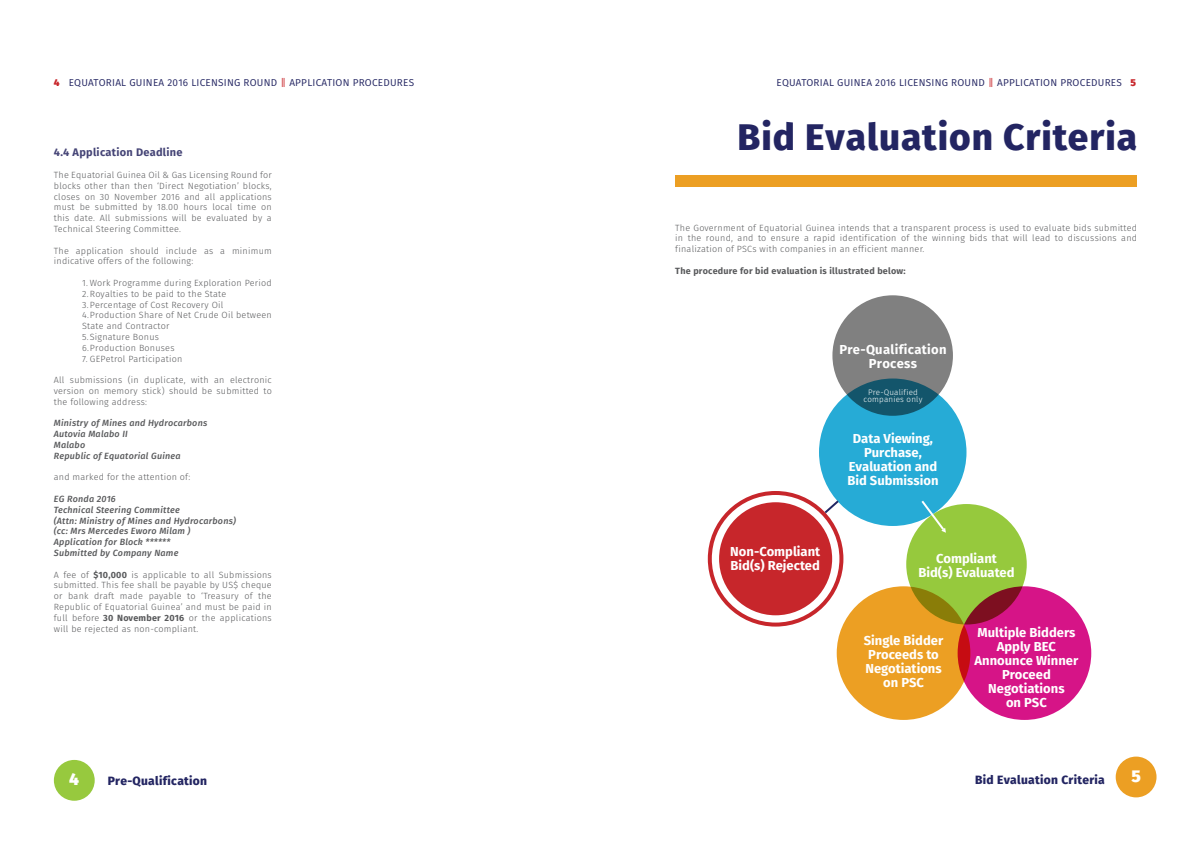
<style>
.page{position:relative;width:1191px;height:842px;background:#fff}
.page>*{position:absolute;margin:0;border:0;box-sizing:border-box;transform-origin:0 0}
.t1{font:800 37px "Fira Sans";letter-spacing:.025em;color:#232562}
.t2{font:800 17px "Fira Sans";color:#fff}
.t3{font:700 13px/14px "Fira Sans";color:#fff;text-align:center}
.t4{font:700 13px/14px "Fira Sans";letter-spacing:.025em;color:#fff;text-align:center}
.t5{font:800 12px "Fira Sans";letter-spacing:.025em;color:#232562}
.t6{font:700 11px "Fira Sans";letter-spacing:.025em;color:#454476}
.t7{font:10px "Fira Sans";letter-spacing:.025em;color:#232562}
.t8{font:300 9px/10.8px "Fira Sans";letter-spacing:.025em;color:#58595b;text-align:justify}
.t9{font:italic 500 9px/10.8px "Fira Sans";letter-spacing:.025em;color:#58595b}
.t10{font:700 9px "Fira Sans";letter-spacing:.025em;color:#58595b}
.t11{font:300 8px/7px "Fira Sans";letter-spacing:.025em;color:#fff;text-align:center}
.s1{font-weight:800;color:#c8272c}
.s2{color:#c8272c}
.s3{font-weight:700}
</style>
<div class="page">
<div style="left:54px;top:760px;width:41px;height:41px;background:#97c93e;border-radius:50%"></div>
<div style="left:1115px;top:756px;width:41px;height:41px;background:#ec9f23;border-radius:50%"></div>
<div style="left:675px;top:175px;width:462px;height:11px;background:#ec9f23"></div>
<div style="left:832px;top:295px;width:121px;height:121px;background:#808080;border-radius:50%"></div>
<div style="left:719px;top:502px;width:113px;height:113px;background:#c7262b;border-radius:50%"></div>
<div style="left:906px;top:504px;width:120px;height:120px;background:#96c93d;border-radius:50%"></div>
<svg style="left:819px;top:378px;width:147px;height:148px;background:#249ec6"></svg>
<div style="left:836px;top:586px;width:134px;height:134px;background:#ec9f23;border-radius:50%"></div>
<div style="left:957px;top:586px;width:134px;height:134px;background:#d61487;border-radius:50%"></div>
<div style="left:708px;top:491px;width:135px;height:136px;border:4px solid #c7262b;border-radius:50%"></div>
<svg style="left:822px;top:498px;width:19px;height:17px"></svg>
<svg style="left:919px;top:498px;width:27px;height:35px"></svg>
<p class="t7" style="left:54px;top:75px;width:362px"><span class="s1">4</span> EQUATORIAL GUINEA 2016 LICENSING ROUND <span class="s2">‖</span> APPLICATION PROCEDURES</p>
<p class="t6" style="left:54px;top:143px;width:130px">4.4 Application Deadline</p>
<p class="t8" style="left:54px;top:169px;width:219px">The Equatorial Guinea Oil &amp; Gas Licensing Round for blocks other than then ‘Direct Negotiation’ blocks, closes on 30 November 2016 and all applications must be submitted by 18.00 hours local time on this date. All submissions will be evaluated by a Technical Steering Committee.</p>
<p class="t8" style="left:54px;top:245px;width:219px">The application should include as a minimum indicative offers of the following:</p>
<p class="t8" style="left:82px;top:277px;width:191px;text-align:left">1. Work Programme during Exploration Period<br>2.Royalties to be paid to the State<br>3.Percentage of Cost Recovery Oil<br>4.Production Share of Net Crude Oil between<br>State and Contractor<br>5.Signature Bonus<br>6.Production Bonuses</p>
<p class="t8" style="left:82px;top:353px;width:102px">7. GEPetrol Participation</p>
<p class="t8" style="left:54px;top:375px;width:219px">All submissions (in duplicate, with an electronic version on memory stick) should be submitted to the following address:</p>
<p class="t9" style="left:54px;top:417px;width:155px">Ministry of Mines and Hydrocarbons<br>Autovia Malabo II<br>Malabo<br>Republic of Equatorial Guinea</p>
<p class="t8" style="left:54px;top:472px;width:138px">and marked for the attention of:</p>
<p class="t9" style="left:54px;top:493px;width:184px">EG Ronda 2016<br>Technical Steering Committee<br>(Attn: Ministry of Mines and Hydrocarbons) (cc: Mrs Mercedes Eworo Milam )<br>Application for Block ******<br>Submitted by Company Name</p>
<p class="t8" style="left:54px;top:569px;width:219px">A fee of <span class="s3">$10,000</span> is applicable to all Submissions submitted. This fee shall be payable by US$ cheque or bank draft made payable to ‘Treasury of the Republic of Equatorial Guinea’ and must be paid in full before <span class="s3">30 November 2016</span> or the applications will be rejected as non-compliant.</p>
<h2 class="t2" style="left:69px;top:764px;width:11px">4</h2>
<h3 class="t5" style="left:108px;top:770px;width:101px">Pre-Qualification</h3>
<p class="t7" style="left:776px;top:75px;width:361px">EQUATORIAL GUINEA 2016 LICENSING ROUND <span class="s2">‖</span> APPLICATION PROCEDURES <span class="s1">5</span></p>
<h1 class="t1" style="left:737px;top:105px;width:401px">Bid Evaluation Criteria</h1>
<p class="t8" style="left:675px;top:222px;width:463px">The Government of Equatorial Guinea intends that a transparent process is used to evaluate bids submitted in the round, and to ensure a rapid identification of the winning bids that will lead to discussions and finalization of PSCs with companies in an efficient manner.</p>
<p class="t10" style="left:675px;top:263px;width:232px">The procedure for bid evaluation is illustrated below:</p>
<h3 class="t4" style="left:839px;top:342px;width:109px">Pre-Qualification<br>Process</h3>
<p class="t11" style="left:863px;top:388px;width:60px">Pre-Qualified companies only</p>
<h3 class="t3" style="left:847px;top:431px;width:93px">Data Viewing,<br>Purchase,<br>Evaluation and<br>Bid Submission</h3>
<h3 class="t3" style="left:730px;top:544px;width:91px;text-align:left">Non-Compliant<br>Bid(s) Rejected</h3>
<h3 class="t3" style="left:918px;top:551px;width:98px">Compliant<br>Bid(s) Evaluated</h3>
<h3 class="t3" style="left:863px;top:633px;width:81px">Single Bidder<br>Proceeds to<br>Negotiations on PSC</h3>
<h3 class="t3" style="left:974px;top:625px;width:105px">Multiple Bidders<br>Apply BEC<br>Announce Winner<br>Proceed<br>Negotiations<br>on PSC</h3>
<h3 class="t5" style="left:975px;top:769px;width:131px">Bid Evaluation Criteria</h3>
<h2 class="t2" style="left:1131px;top:761px;width:11px">5</h2>
</div>
